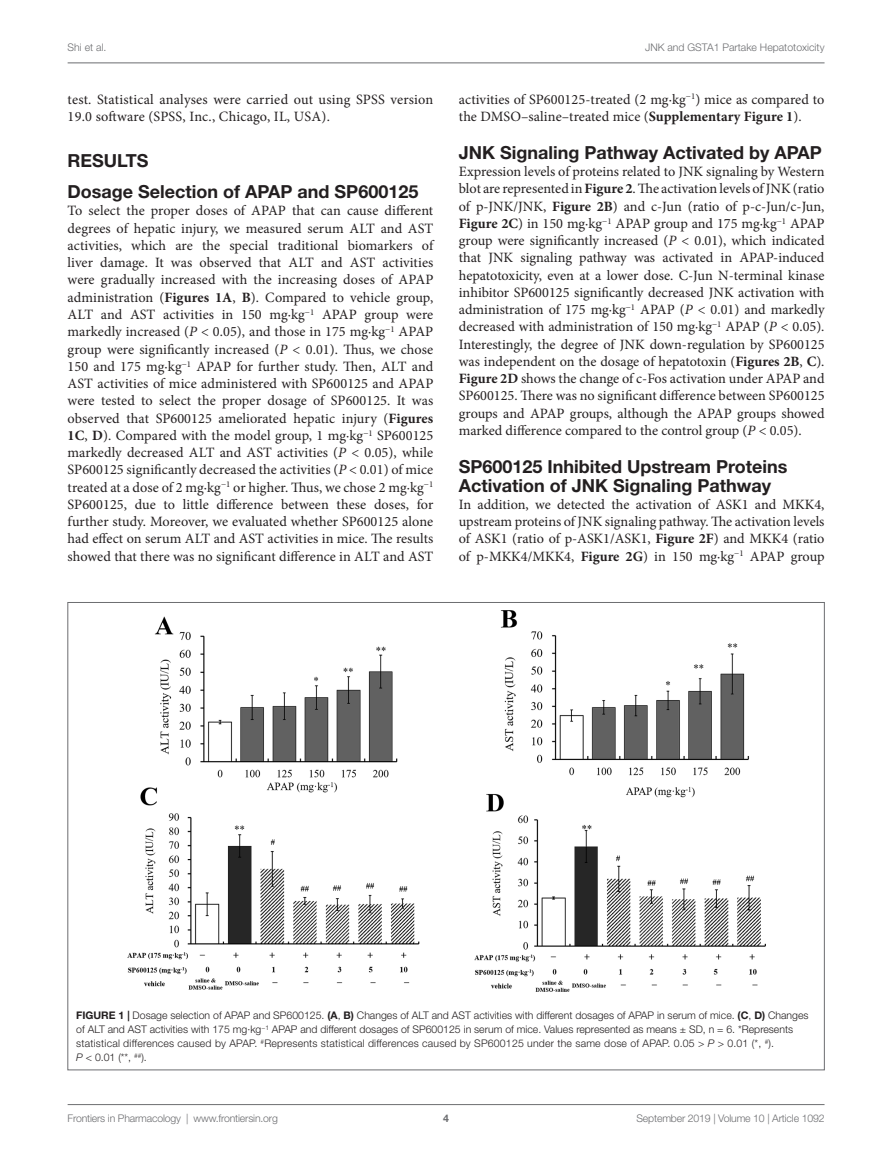
<style>
.page{position:relative;width:893px;height:1170px;background:#fff}
.page>*{position:absolute;margin:0;border:0;box-sizing:border-box;transform-origin:0 0}
._2{font:700 18px/18.8px "Helvetica Neue LT Std";color:#231f20}
._1{font:700 18px "Helvetica Neue LT Std";color:#231f20}
.T1{font:14.25px/17.2px "Minion Pro";letter-spacing:.005em;color:#231f20;text-align:justify}
.FC{font:300 10.5px/14.2px "Helvetica Neue LT Std";color:#231f20}
.t1{font:300 10.5px "Helvetica Neue LT Std";letter-spacing:-.015em;color:#6c6d70}
.t2{font:700 10.5px "Helvetica Neue LT Std";color:#6c6d70}
.s1{font-weight:700}
.s2{font-style:italic}
</style>
<div class="page">
<hr style="left:68px;top:63px;width:756px;height:1px;background:#6c6d70">
<hr style="left:68px;top:1104px;width:756px;height:1px;background:#6c6d70">
<img style="left:127px;top:611px;width:638px;height:380px">
<p class="t1" style="left:68px;top:41px;width:40px">Shi et al.</p>
<p class="t1" style="left:645px;top:41px;width:181px">JNK and GSTA1 Partake Hepatotoxicity</p>
<p class="T1" style="left:68px;top:90px;width:367px">test. Statistical analyses were carried out using SPSS version<br>19.0 software (SPSS, Inc., Chicago, IL, USA).</p>
<p class="_1" style="left:68px;top:149px;width:83px">RESULTS</p>
<p class="_2" style="left:68px;top:182px;width:352px">Dosage Selection of APAP and SP600125</p>
<p class="T1" style="left:68px;top:202px;width:367px">To select the proper doses of APAP that can cause different degrees of hepatic injury, we measured serum ALT and AST activities, which are the special traditional biomarkers of liver damage. It was observed that ALT and AST activities were gradually increased with the increasing doses of APAP administration (<span class="s1">Figures 1A</span>, <span class="s1">B</span>). Compared to vehicle group, ALT and AST activities in 150 mg·kg<sup>−1</sup> APAP group were markedly increased (<span class="s2">P</span> &lt; 0.05), and those in 175 mg·kg<sup>−1</sup> APAP group were significantly increased (<span class="s2">P</span> &lt; 0.01). Thus, we chose 150 and 175 mg·kg<sup>−1</sup> APAP for further study. Then, ALT and AST activities of mice administered with SP600125 and APAP were tested to select the proper dosage of SP600125. It was observed that SP600125 ameliorated hepatic injury (<span class="s1">Figures 1C</span>, <span class="s1">D</span>). Compared with the model group, 1 mg·kg<sup>−1</sup> SP600125 markedly decreased ALT and AST activities (<span class="s2">P</span> &lt; 0.05), while SP600125 significantly decreased the activities (<span class="s2">P</span> &lt; 0.01) of mice treated at a dose of 2 mg·kg<sup>−1</sup> or higher. Thus, we chose 2 mg·kg<sup>−1<br></sup>SP600125, due to little difference between these doses, for further study. Moreover, we evaluated whether SP600125 alone had effect on serum ALT and AST activities in mice. The results showed that there was no significant difference in ALT and AST</p>
<p class="T1" style="left:459px;top:90px;width:367px">activities of SP600125-treated (2 mg·kg<sup>−1</sup>) mice as compared to the DMSO–saline–treated mice (<span class="s1">Supplementary Figure 1</span>).</p>
<p class="_2" style="left:459px;top:142px;width:365px">JNK Signaling Pathway Activated by APAP</p>
<p class="T1" style="left:459px;top:163px;width:367px">Expression levels of proteins related to JNK signaling by Western blot are represented in <span class="s1">Figure 2</span>. The activation levels of JNK (ratio of p-JNK/JNK, <span class="s1">Figure 2B</span>) and c-Jun (ratio of p-c-Jun/c-Jun, <span class="s1">Figure 2C</span>) in 150 mg·kg<sup>−1</sup> APAP group and 175 mg·kg<sup>−1</sup> APAP group were significantly increased (<span class="s2">P</span> &lt; 0.01), which indicated that JNK signaling pathway was activated in APAP-induced hepatotoxicity, even at a lower dose. C-Jun N-terminal kinase inhibitor SP600125 significantly decreased JNK activation with administration of 175 mg·kg<sup>−1</sup> APAP (<span class="s2">P</span> &lt; 0.01) and markedly decreased with administration of 150 mg·kg<sup>−1</sup> APAP (<span class="s2">P</span> &lt; 0.05).<br>Interestingly, the degree of JNK down-regulation by SP600125 was independent on the dosage of hepatotoxin (<span class="s1">Figures 2B</span>, <span class="s1">C</span>).<br><span class="s1">Figure 2D</span> shows the change of c-Fos activation under APAP and SP600125. There was no significant difference between SP600125 groups and APAP groups, although the APAP groups showed marked difference compared to the control group (<span class="s2">P</span> &lt; 0.05).</p>
<p class="_2" style="left:459px;top:456px;width:330px">SP600125 Inhibited Upstream Proteins<br>Activation of JNK Signaling Pathway</p>
<p class="T1" style="left:459px;top:496px;width:367px">In addition, we detected the activation of ASK1 and MKK4, upstream proteins of JNK signaling pathway. The activation levels of ASK1 (ratio of p-ASK1/ASK1, <span class="s1">Figure 2F</span>) and MKK4 (ratio of p-MKK4/MKK4, <span class="s1">Figure 2G</span>) in 150 mg·kg<sup>−1</sup> APAP group</p>
<p class="FC" style="left:76px;top:1007px;width:734px"><span class="s1">FIGURE 1 |</span> Dosage selection of APAP and SP600125. <span class="s1">(A</span>, <span class="s1">B)</span> Changes of ALT and AST activities with different dosages of APAP in serum of mice. <span class="s1">(C</span>, <span class="s1">D)</span> Changes of ALT and AST activities with 175 mg·kg<sup>−1</sup> APAP and different dosages of SP600125 in serum of mice. Values represented as means ± SD, n = 6. *Represents statistical differences caused by APAP. <sup>#</sup>Represents statistical differences caused by SP600125 under the same dose of APAP. 0.05 &gt; <span class="s2">P</span> &gt; 0.01 (*, <sup>#</sup>).<br><span class="s2">P</span> &lt; 0.01 (**, <sup>##</sup>).</p>
<p class="t1" style="left:68px;top:1111px;width:212px">Frontiers in Pharmacology | www.frontiersin.org</p>
<p class="t2" style="left:443px;top:1111px;width:7px">4</p>
<p class="t1" style="left:636px;top:1111px;width:190px">September 2019 | Volume 10 | Article 1092</p>
</div>
